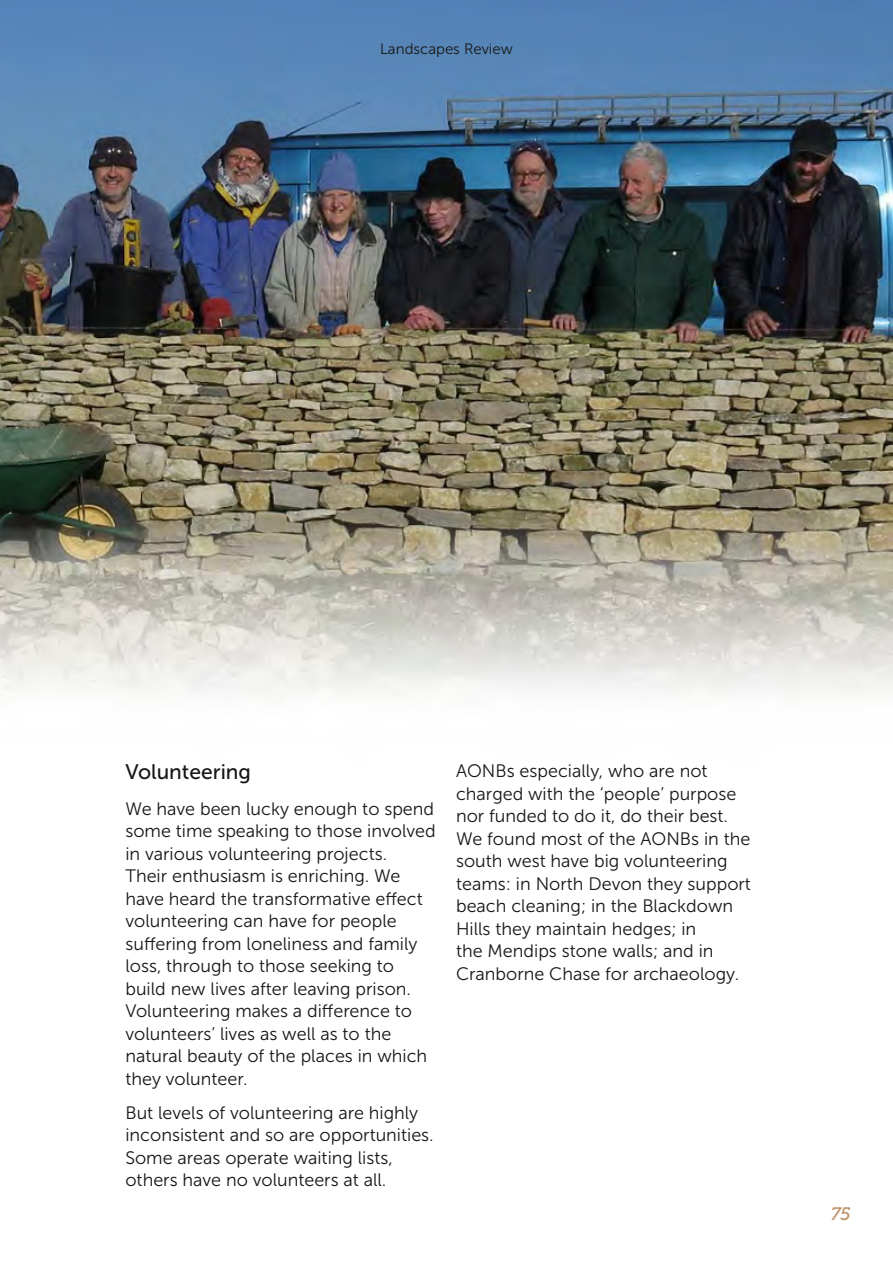
<style>
.page{position:relative;width:893px;height:1263px;background:#fff}
.page>*{position:absolute;margin:0;border:0;box-sizing:border-box;transform-origin:0 0}
.Head_C{font:21px "Museo Sans 500";color:#181716}
.Body_Text{font:18px/22.5px "Museo Sans 300";color:#181716}
.t1{font:italic 18px "Museo 500";color:#bc9063}
.t2{font:15px "Museo Sans 300";color:#181716}
</style>
<div class="page">
<img style="left:0;top:0;width:893px;height:694px">
<p class="t2" style="left:380px;top:41px;width:134px">Landscapes Review</p>
<p class="Head_C" style="left:125px;top:760px;width:127px">Volunteering</p>
<p class="Body_Text" style="left:125px;top:797px;width:312px">We have been lucky enough to spend some time speaking to those involved in various volunteering projects.<br>Their enthusiasm is enriching. We have heard the transformative effect volunteering can have for people suffering from loneliness and family loss, through to those seeking to build new lives after leaving prison.<br>Volunteering makes a difference to volunteers’ lives as well as to the natural beauty of the places in which they volunteer.</p>
<p class="Body_Text" style="left:125px;top:1101px;width:310px">But levels of volunteering are highly inconsistent and so are opportunities.<br>Some areas operate waiting lists, others have no volunteers at all.</p>
<p class="Body_Text" style="left:456px;top:760px;width:296px">AONBs especially, who are not charged with the ‘people’ purpose nor funded to do it, do their best.<br>We found most of the AONBs in the south west have big volunteering teams: in North Devon they support beach cleaning; in the Blackdown<br>Hills they maintain hedges; in<br>the Mendips stone walls; and in<br>Cranborne Chase for archaeology.</p>
<p class="t1" style="left:831px;top:1204px;width:21px">75</p>
</div>
